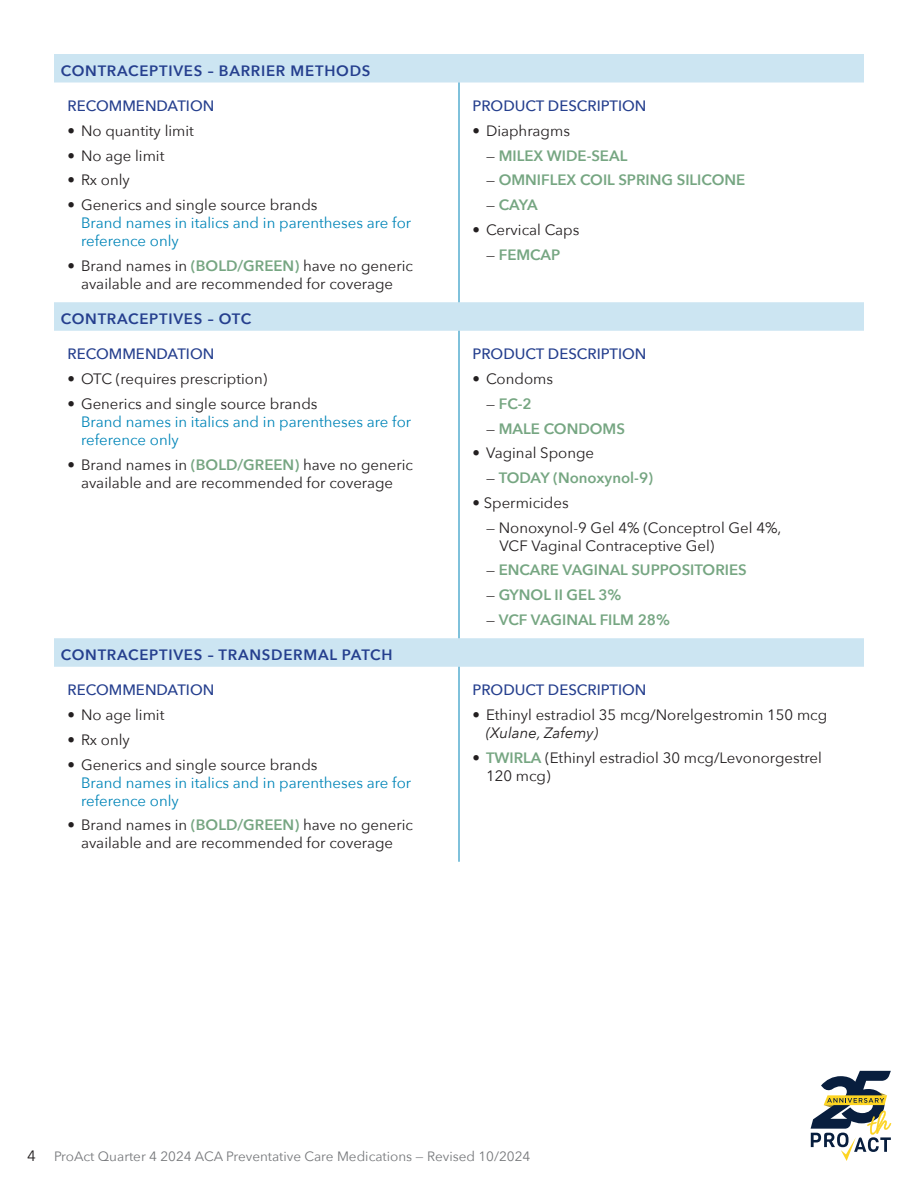
<style>
.page{position:relative;width:918px;height:1188px;background:#fff}
.page>*{position:absolute;margin:0;border:0;box-sizing:border-box;transform-origin:0 0}
.t1{font:15px/18px "Avenir Next";color:#231f20;text-align:center}
.t2{font:15px/18px "Avenir Next";color:#0085b8}
.t3{font:600 15px "Avenir Next";color:#76a682}
.t4{font:500 15px "Avenir Next";color:#253f8e}
.t5{font:600 15px "Avenir Next";letter-spacing:.05em;color:#253f8e}
.Paragraph_Style_1{font:13.5px "Avenir Next";color:#76787b}
.s1{color:#231f20}
.s2{font-weight:600;color:#76a682}
.s3{font-weight:400;color:#231f20}
.s4{font-style:italic}
.s5{font-size:15px;color:#231f20}
</style>
<div class="page">
<svg style="left:811px;top:1071px;width:80px;height:90px"></svg>
<svg style="left:54px;top:54px;width:810px;height:613px"></svg>
<hr style="left:459px;top:82px;width:1px;height:220px;background:#0085b8">
<hr style="left:459px;top:331px;width:1px;height:307px;background:#0085b8">
<hr style="left:459px;top:667px;width:1px;height:195px;background:#0085b8">
<p class="t5" style="left:61px;top:61px;width:311px">CONTRACEPTIVES – BARRIER METHODS</p>
<p class="t4" style="left:68px;top:97px;width:148px">RECOMMENDATION</p>
<p class="t1" style="left:68px;top:122px;width:128px">• No quantity limit</p>
<p class="t1" style="left:68px;top:146px;width:98px">• No age limit</p>
<p class="t1" style="left:68px;top:171px;width:64px">• Rx only</p>
<p class="t2" style="left:81px;top:196px;width:332px;text-indent:-14px"><span class="s1">• Generics and single source brands<br></span>Brand names in italics and in parentheses are for reference only</p>
<p class="t1" style="left:68px;top:257px;width:347px">• Brand names in <span class="s2">(BOLD/GREEN)</span> have no generic available and are recommended for coverage</p>
<p class="t5" style="left:61px;top:310px;width:192px">CONTRACEPTIVES – OTC</p>
<p class="t4" style="left:68px;top:345px;width:148px">RECOMMENDATION</p>
<p class="t1" style="left:68px;top:370px;width:201px">• OTC (requires prescription)</p>
<p class="t2" style="left:81px;top:395px;width:332px;text-indent:-14px"><span class="s1">• Generics and single source brands<br></span>Brand names in italics and in parentheses are for reference only</p>
<p class="t1" style="left:68px;top:455px;width:347px">• Brand names in <span class="s2">(BOLD/GREEN)</span> have no generic available and are recommended for coverage</p>
<p class="t5" style="left:61px;top:646px;width:333px">CONTRACEPTIVES – TRANSDERMAL PATCH</p>
<p class="t4" style="left:68px;top:681px;width:148px">RECOMMENDATION</p>
<p class="t1" style="left:68px;top:706px;width:98px">• No age limit</p>
<p class="t1" style="left:68px;top:731px;width:64px">• Rx only</p>
<p class="t2" style="left:81px;top:755px;width:332px;text-indent:-14px"><span class="s1">• Generics and single source brands<br></span>Brand names in italics and in parentheses are for reference only</p>
<p class="t1" style="left:68px;top:816px;width:347px">• Brand names in <span class="s2">(BOLD/GREEN)</span> have no generic available and are recommended for coverage</p>
<p class="t4" style="left:472px;top:97px;width:176px">PRODUCT DESCRIPTION</p>
<p class="t1" style="left:472px;top:122px;width:99px">• Diaphragms</p>
<p class="t3" style="left:486px;top:146px;width:143px"><span class="s3">—</span> MILEX WIDE-SEAL</p>
<p class="t3" style="left:486px;top:171px;width:261px"><span class="s3">—</span> OMNIFLEX COIL SPRING SILICONE</p>
<p class="t3" style="left:486px;top:196px;width:53px"><span class="s3">—</span> CAYA</p>
<p class="t1" style="left:472px;top:221px;width:108px">• Cervical Caps</p>
<p class="t3" style="left:486px;top:245px;width:76px"><span class="s3">—</span> FEMCAP</p>
<p class="t4" style="left:472px;top:345px;width:176px">PRODUCT DESCRIPTION</p>
<p class="t1" style="left:472px;top:370px;width:82px">• Condoms</p>
<p class="t3" style="left:486px;top:394px;width:47px"><span class="s3">—</span> FC-2</p>
<p class="t3" style="left:486px;top:419px;width:141px"><span class="s3">—</span> MALE CONDOMS</p>
<p class="t1" style="left:472px;top:444px;width:123px">• Vaginal Sponge</p>
<p class="t3" style="left:486px;top:469px;width:169px"><span class="s3">—</span> TODAY (Nonoxynol-9)</p>
<p class="t1" style="left:472px;top:494px;width:98px">• Spermicides</p>
<p class="t1" style="left:500px;top:518px;width:283px;text-align:left;text-indent:-14px">— Nonoxynol-9 Gel 4% (Conceptrol Gel 4%,<br>VCF Vaginal Contraceptive Gel)</p>
<p class="t3" style="left:486px;top:561px;width:262px"><span class="s3">—</span> ENCARE VAGINAL SUPPOSITORIES</p>
<p class="t3" style="left:486px;top:586px;width:137px"><span class="s3">—</span> GYNOL II GEL 3%</p>
<p class="t3" style="left:486px;top:610px;width:186px"><span class="s3">—</span> VCF VAGINAL FILM 28%</p>
<p class="t4" style="left:472px;top:681px;width:176px">PRODUCT DESCRIPTION</p>
<p class="t1" style="left:486px;top:706px;width:343px;text-align:left;text-indent:-14px">• Ethinyl estradiol 35 mcg/Norelgestromin 150 mcg <span class="s4">(Xulane, Zafemy)</span></p>
<p class="t1" style="left:486px;top:749px;width:338px;text-align:left;text-indent:-14px">• <span class="s2">TWIRLA</span> (Ethinyl estradiol 30 mcg/Levonorgestrel<br>120 mcg)</p>
<p class="Paragraph_Style_1" style="left:27px;top:1148px;width:505px"><span class="s5">4</span> ProAct Quarter 4 2024 ACA Preventative Care Medications — Revised 10/2024</p>
</div>
